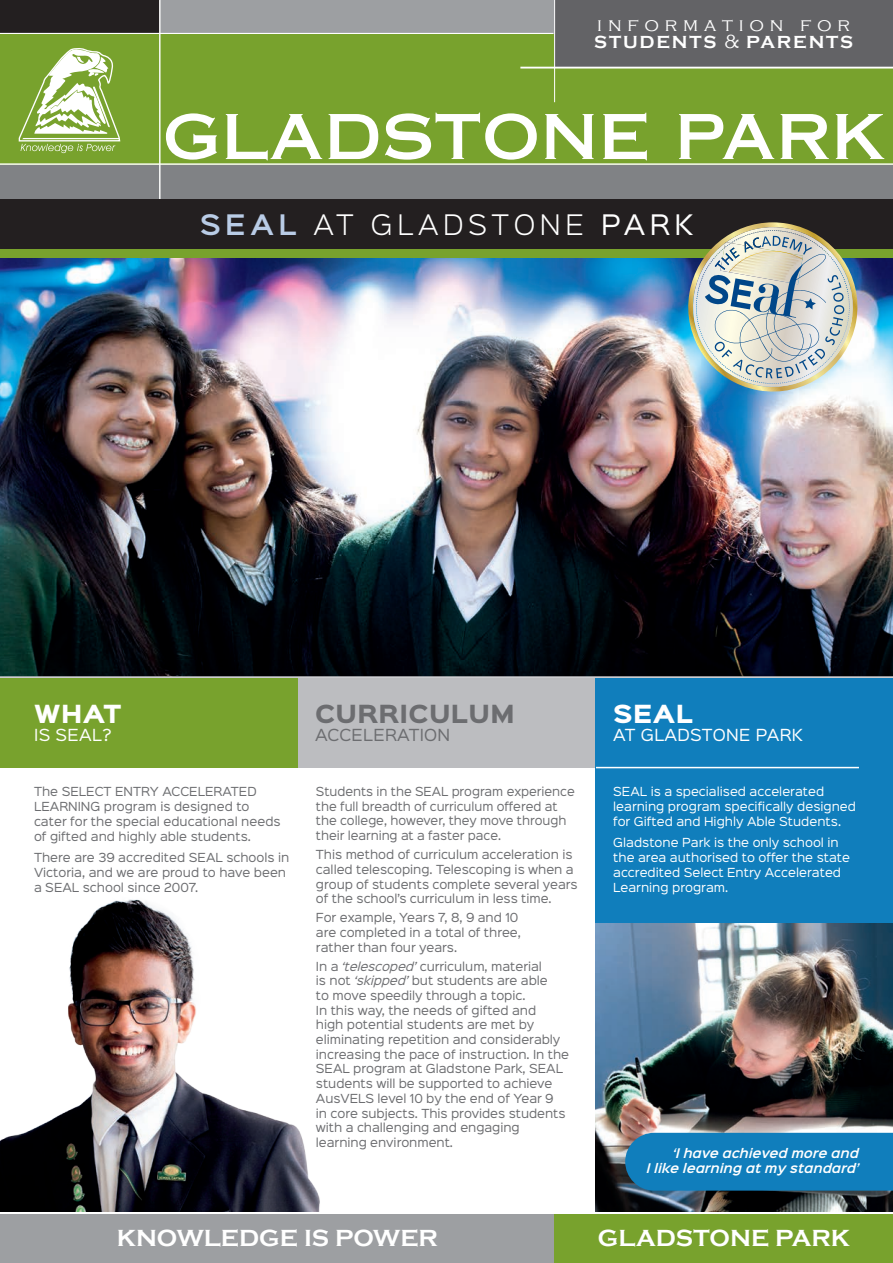
<style>
.page{position:relative;width:893px;height:1263px;background:#fff}
.page>*{position:absolute;margin:0;border:0;box-sizing:border-box;transform-origin:0 0}
.t1{font:61.8px "Copperplate Thirty One AB";color:#fff}
.t2{font:300 25.5px "Sinkin Sans 300";letter-spacing:.18em;color:#fff}
.t3{font:700 24px "Copperplate Gothic";color:#fff}
.t4{font:900 22.5px "Sinkin Sans 800";letter-spacing:.02em;color:#6c6d70}
.t5{font:900 22.5px "Sinkin Sans 800";letter-spacing:.02em;color:#fff}
.t6{font:300 19.5px "Copperplate Gothic";letter-spacing:.3em;color:#fff}
.t7{font:18.45px "Copperplate Thirty One AB";letter-spacing:.025em;color:#fff}
.t8{font:700 18px "Copperplate Gothic";letter-spacing:.1em;color:#fff}
.t9{font:15px "Sinkin Sans 400";letter-spacing:.02em;color:#fff}
.t10{font:15px "Sinkin Sans 400";letter-spacing:.02em;color:#6c6d70}
.t11{font:italic 600 12px/15px "Sinkin Sans 600";color:#fff;text-align:right}
.t12{font:11.25px/14.7px "Sinkin Sans 400";letter-spacing:-.005em;color:#6c6d70}
.t13{font:11.25px/15px "Sinkin Sans 400";color:#fff}
.s1{font-weight:300;font-size:19.5px}
.s2{font-family:"Sinkin Sans 600";font-weight:600;color:#b9cce6}
.s3{font-family:"Sinkin Sans 400";font-weight:400}
.s4{font-style:italic}
</style>
<div class="page">
<img style="left:0;top:899px;width:320px;height:313px">
<img style="left:0;top:258px;width:893px;height:418px">
<div style="left:297px;top:678px;width:299px;height:89px;background:#bcbdc0"></div>
<div style="left:596px;top:678px;width:297px;height:245px;background:#107ebc"></div>
<div style="left:0;top:678px;width:297px;height:89px;background:#78a22d"></div>
<hr style="left:596px;top:767px;width:263px;height:1px;background:#fff">
<div style="left:0;top:164px;width:893px;height:35px;background:#808285"></div>
<div style="left:0;top:0;width:893px;height:164px;background:#78a22d"></div>
<hr style="left:0;top:163px;width:893px;height:2px;background:#fff">
<div style="left:159px;top:0;width:734px;height:33px;background:#9d9fa2"></div>
<div style="left:0;top:0;width:159px;height:34px;background:#231f20"></div>
<div style="left:554px;top:0;width:339px;height:68px;background:#636366"></div>
<hr style="left:159px;top:0;width:2px;height:203px;background:#fff">
<hr style="left:520px;top:67px;width:373px;height:2px;background:#fff">
<hr style="left:554px;top:0;width:1px;height:102px;background:#fff">
<hr style="left:0;top:33px;width:553px;height:1px;background:#fff">
<svg style="left:18px;top:48px;width:103px;height:105px"></svg>
<div style="left:0;top:250px;width:893px;height:8px;background:#78a22d"></div>
<div style="left:0;top:200px;width:893px;height:49px;background:#231f20"></div>
<img style="left:596px;top:923px;width:297px;height:289px">
<div style="left:625px;top:1133px;width:268px;height:57px;background:#107ebc"></div>
<hr style="left:0;top:676px;width:893px;height:2px;background:#bcbdc0">
<img style="left:681px;top:222px;width:183px;height:176px">
<div style="left:0;top:1214px;width:567px;height:49px;background:#9d9fa2"></div>
<div style="left:555px;top:1214px;width:338px;height:49px;background:#78a22d"></div>
<h3 class="t6" style="left:597px;top:14px;width:254px">information for</h3>
<h3 class="t8" style="left:594px;top:32px;width:261px">STUDENTS <span class="s1">&amp;</span> PARENTS</h3>
<h1 class="t1" style="left:163px;top:100px;width:725px">GLADSTONE PARK</h1>
<h2 class="t2" style="left:200px;top:204px;width:495px"><span class="s2">SEAL</span> AT GLADSTONE <span class="s3">PARK</span></h2>
<h3 class="t5" style="left:34px;top:702px;width:89px">WHAT</h3>
<h3 class="t9" style="left:34px;top:722px;width:79px">IS SEAL?</h3>
<h3 class="t4" style="left:315px;top:702px;width:201px">CURRICULUM</h3>
<h3 class="t10" style="left:315px;top:722px;width:137px">ACCELERATION</h3>
<h3 class="t5" style="left:613px;top:702px;width:81px">SEAL</h3>
<h3 class="t9" style="left:613px;top:722px;width:191px">AT GLADSTONE PARK</h3>
<p class="t12" style="left:34px;top:783px;width:248px">The SELECT ENTRY ACCELERATED LEARNING program is designed to cater for the special educational needs of gifted and highly able students.</p>
<p class="t12" style="left:34px;top:849px;width:257px">There are 39 accredited SEAL schools in<br>Victoria, and we are proud to have been a SEAL school since 2007.</p>
<p class="t12" style="left:316px;top:783px;width:260px">Students in the SEAL program experience the full breadth of curriculum offered at the college, however, they move through their learning at a faster pace.</p>
<p class="t12" style="left:316px;top:846px;width:263px">This method of curriculum acceleration is called telescoping. Telescoping is when a group of students complete several years of the school’s curriculum in less time.</p>
<p class="t12" style="left:316px;top:909px;width:207px">For example, Years 7, 8, 9 and 10 are completed in a total of three, rather than four years.</p>
<p class="t12" style="left:316px;top:958px;width:255px">In a <span class="s4">‘telescoped’</span> curriculum, material<br>is not <span class="s4">‘skipped’</span> but students are able<br>to move speedily through a topic.<br>In this way, the needs of gifted and<br>high potential students are met by eliminating repetition and considerably increasing the pace of instruction. In the SEAL program at Gladstone Park, SEAL students will be supported to achieve AusVELS level 10 by the end of Year 9<br>in core subjects. This provides students with a challenging and engaging learning environment.</p>
<p class="t13" style="left:613px;top:783px;width:244px">SEAL is a specialised accelerated learning program specifically designed for Gifted and Highly Able Students.</p>
<p class="t13" style="left:613px;top:834px;width:238px">Gladstone Park is the only school in the area authorised to offer the state accredited Select Entry Accelerated<br>Learning program.</p>
<p class="t11" style="left:647px;top:1145px;width:214px">‘I have achieved more and<br>I like learning at my standard’</p>
<h3 class="t3" style="left:117px;top:1224px;width:323px">KNOWLEDGE IS POWER</h3>
<h3 class="t3" style="left:598px;top:1224px;width:254px">GLADSTONE PARK</h3>
<h3 class="t7" style="left:172px;top:1231px;width:699px">gladstone park secondary college monthly newsletter</h3>
</div>
